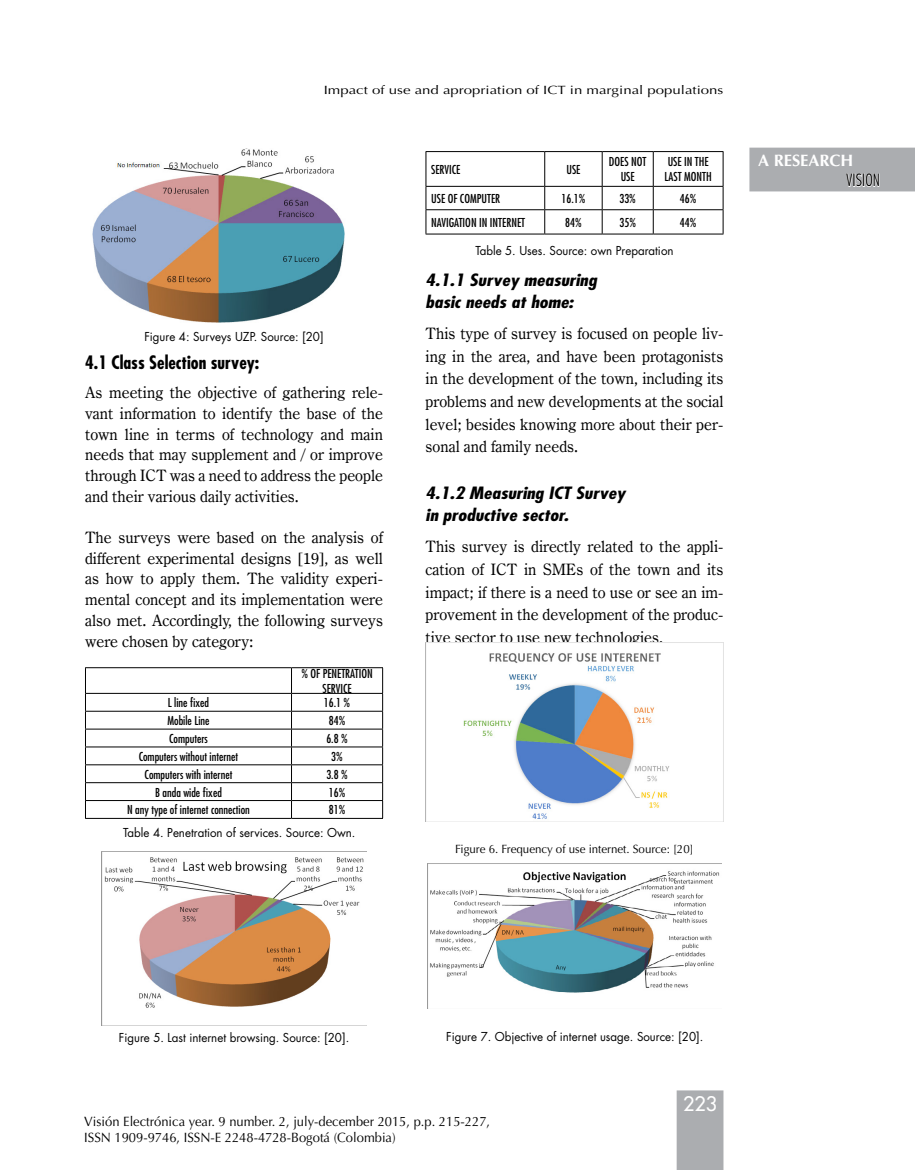
<style>
.page{position:relative;width:915px;height:1170px;background:#fff}
.page>*{position:absolute;margin:0;border:0;box-sizing:border-box;transform-origin:0 0}
.t1{font:500 19.5px "Futura Std";color:#fff}
.t2{font:700 condensed 18px "Futura Std";color:#000}
.t3{font:italic 700 condensed 16.5px/22.2px "Futura Std";color:#000;scale:1.2 1}
.t4{font:700 16.5px "Optima LT Std";color:#fff}
.t5{font:300 condensed 16.5px "Futura Std";color:#000}
.t6{font:15.75px/20.7px "Century Oldstyle BT";color:#000;text-align:justify}
.t7{font:13.5px/16.2px "Optima LT Std";color:#000;scale:.96 1}
.t8{font:condensed 12px/15px "Futura Std";color:#000;text-align:center}
.t9{font:12px "Futura Std";color:#000;scale:.96 1}
.t10{font:12px "Optima LT Std";color:#000;scale:1.25 1}
.t11{font:12px "Optima LT Std";color:#000;scale:.96 1}
</style>
<div class="page">
<div style="left:676px;top:1090px;width:47px;height:79px;background:#abadb0"></div>
<svg style="left:749px;top:148px;width:165px;height:44px;background:#afb1b4"></svg>
<img style="left:92px;top:149px;width:253px;height:174px">
<hr style="left:85px;top:667px;width:206px;height:1px;background:#000">
<hr style="left:291px;top:667px;width:92px;height:1px;background:#000">
<hr style="left:85px;top:693px;width:206px;height:1px;background:#000">
<hr style="left:291px;top:693px;width:92px;height:1px;background:#000">
<hr style="left:85px;top:710px;width:206px;height:1px;background:#000">
<hr style="left:291px;top:710px;width:92px;height:1px;background:#000">
<hr style="left:85px;top:728px;width:206px;height:1px;background:#000">
<hr style="left:291px;top:728px;width:92px;height:1px;background:#000">
<hr style="left:85px;top:746px;width:206px;height:1px;background:#000">
<hr style="left:291px;top:746px;width:92px;height:1px;background:#000">
<hr style="left:85px;top:764px;width:206px;height:1px;background:#000">
<hr style="left:291px;top:764px;width:92px;height:1px;background:#000">
<hr style="left:85px;top:782px;width:206px;height:1px;background:#000">
<hr style="left:291px;top:782px;width:92px;height:1px;background:#000">
<hr style="left:85px;top:800px;width:206px;height:1px;background:#000">
<hr style="left:291px;top:800px;width:92px;height:1px;background:#000">
<hr style="left:85px;top:818px;width:206px;height:1px;background:#000">
<hr style="left:291px;top:818px;width:92px;height:1px;background:#000">
<svg style="left:85px;top:668px;width:1px;height:150px"></svg>
<svg style="left:291px;top:668px;width:1px;height:150px"></svg>
<svg style="left:382px;top:668px;width:1px;height:150px"></svg>
<img style="left:101px;top:851px;width:265px;height:173px">
<hr style="left:425px;top:151px;width:119px;height:1px;background:#000">
<hr style="left:544px;top:151px;width:58px;height:1px;background:#000">
<hr style="left:602px;top:151px;width:51px;height:1px;background:#000">
<hr style="left:653px;top:151px;width:70px;height:1px;background:#000">
<hr style="left:722px;top:152px;width:1px;height:34px;background:#000">
<hr style="left:425px;top:186px;width:119px;height:1px;background:#000">
<hr style="left:544px;top:186px;width:58px;height:1px;background:#000">
<hr style="left:602px;top:186px;width:51px;height:1px;background:#000">
<hr style="left:653px;top:186px;width:70px;height:1px;background:#000">
<hr style="left:425px;top:209px;width:119px;height:1px;background:#000">
<hr style="left:544px;top:209px;width:58px;height:1px;background:#000">
<hr style="left:602px;top:209px;width:51px;height:1px;background:#000">
<hr style="left:653px;top:209px;width:70px;height:1px;background:#000">
<hr style="left:425px;top:234px;width:119px;height:1px;background:#000">
<hr style="left:544px;top:234px;width:58px;height:1px;background:#000">
<hr style="left:602px;top:234px;width:51px;height:1px;background:#000">
<hr style="left:653px;top:234px;width:70px;height:1px;background:#000">
<hr style="left:425px;top:152px;width:1px;height:34px;background:#000">
<hr style="left:544px;top:152px;width:1px;height:34px;background:#000">
<hr style="left:601px;top:152px;width:1px;height:34px;background:#000">
<hr style="left:652px;top:152px;width:1px;height:34px;background:#000">
<svg style="left:425px;top:187px;width:1px;height:47px"></svg>
<svg style="left:544px;top:187px;width:1px;height:47px"></svg>
<svg style="left:601px;top:187px;width:1px;height:47px"></svg>
<svg style="left:652px;top:187px;width:1px;height:47px"></svg>
<svg style="left:722px;top:187px;width:1px;height:47px"></svg>
<img style="left:425px;top:643px;width:245px;height:178px">
<img style="left:427px;top:863px;width:294px;height:145px">
<p class="t10" style="left:323px;top:83px;width:321px">Impact of use and apropriation of ICT in marginal populations</p>
<p class="t9" style="left:144px;top:329px;width:188px">Figure 4: Surveys UZP. Source: [20]</p>
<p class="t2" style="left:85px;top:351px;width:176px">4.1 Class Selection survey:</p>
<p class="t6" style="left:85px;top:382px;width:299px">As meeting the objective of gathering rele&shy;vant information to identify the base of the town line in terms of technology and main needs that may supplement and / or improve through ICT was a need to address the people and their various daily activities.</p>
<p class="t6" style="left:85px;top:527px;width:299px">The surveys were based on the analysis of different experimental designs [19], as well as how to apply them. The validity experi&shy;mental concept and its implementation were also met. Accordingly, the following surveys were chosen by category:</p>
<p class="t8" style="left:301px;top:666px;width:73px">% OF PENETRATION<br>SERVICE</p>
<p class="t8" style="left:168px;top:695px;width:43px">L line fixed</p>
<p class="t8" style="left:324px;top:695px;width:28px">16.1 %</p>
<p class="t8" style="left:167px;top:713px;width:44px">Mobile Line</p>
<p class="t8" style="left:329px;top:713px;width:18px">84%</p>
<p class="t8" style="left:169px;top:731px;width:40px">Computers</p>
<p class="t8" style="left:326px;top:731px;width:23px">6.8 %</p>
<p class="t8" style="left:139px;top:748px;width:101px">Computers without internet</p>
<p class="t8" style="left:331px;top:748px;width:13px">3%</p>
<p class="t8" style="left:145px;top:766px;width:89px">Computers with internet</p>
<p class="t8" style="left:326px;top:766px;width:23px">3.8 %</p>
<p class="t8" style="left:155px;top:784px;width:68px">B anda wide fixed</p>
<p class="t8" style="left:329px;top:784px;width:18px">16%</p>
<p class="t8" style="left:127px;top:802px;width:124px">N any type of internet connection</p>
<p class="t8" style="left:329px;top:802px;width:18px">81%</p>
<p class="t9" style="left:123px;top:825px;width:243px">Table 4. Penetration of services. Source: Own.</p>
<p class="t8" style="left:431px;top:162px;width:31px">SERVICE</p>
<p class="t8" style="left:566px;top:162px;width:16px">USE</p>
<p class="t8" style="left:608px;top:154px;width:39px">DOES NOT<br>USE</p>
<p class="t8" style="left:664px;top:154px;width:49px;text-align:left">USE IN THE<br>LAST MONTH</p>
<p class="t8" style="left:431px;top:191px;width:70px">USE OF COMPUTER</p>
<p class="t8" style="left:561px;top:191px;width:25px">16.1%</p>
<p class="t8" style="left:619px;top:191px;width:18px">33%</p>
<p class="t8" style="left:679px;top:191px;width:18px">46%</p>
<p class="t8" style="left:431px;top:215px;width:95px">NAVIGATION IN INTERNET</p>
<p class="t8" style="left:565px;top:215px;width:18px">84%</p>
<p class="t8" style="left:619px;top:215px;width:18px">35%</p>
<p class="t8" style="left:679px;top:215px;width:18px">44%</p>
<p class="t9" style="left:475px;top:243px;width:208px">Table 5. Uses. Source: own Preparation</p>
<p class="t3" style="left:425px;top:269px;width:147px">4.1.1 Survey measuring basic needs at home:</p>
<p class="t6" style="left:425px;top:322px;width:299px;line-height:22.6px">This type of survey is focused on people liv&shy;ing in the area, and have been protagonists in the development of the town, including its problems and new developments at the social level; besides knowing more about their per&shy;sonal and family needs.</p>
<p class="t3" style="left:425px;top:482px;width:171px">4.1.2 Measuring ICT Survey in productive sector.</p>
<p class="t6" style="left:425px;top:535px;width:299px;line-height:22.6px">This survey is directly related to the appli&shy;cation of ICT in SMEs of the town and its impact; if there is a need to use or see an im&shy;provement in the development of the produc&shy;tive sector to use new technologies.</p>
<p class="t11" style="left:455px;top:842px;width:250px">Figure 6. Frequency of use internet. Source: [20]</p>
<p class="t4" style="left:757px;top:151px;width:97px">A RESEARCH</p>
<p class="t5" style="left:845px;top:170px;width:35px">VISION</p>
<p class="t9" style="left:119px;top:1030px;width:241px">Figure 5. Last internet browsing. Source: [20].</p>
<p class="t9" style="left:446px;top:1029px;width:269px">Figure 7. Objective of internet usage. Source: [20].</p>
<p class="t1" style="left:683px;top:1091px;width:35px">223</p>
<p class="t7" style="left:84px;top:1113px;width:424px">Visión Electrónica year. 9 number. 2, july-december 2015, p.p. 215-227,<br>ISSN 1909-9746, ISSN-E 2248-4728-Bogotá (Colombia)</p>
</div>
